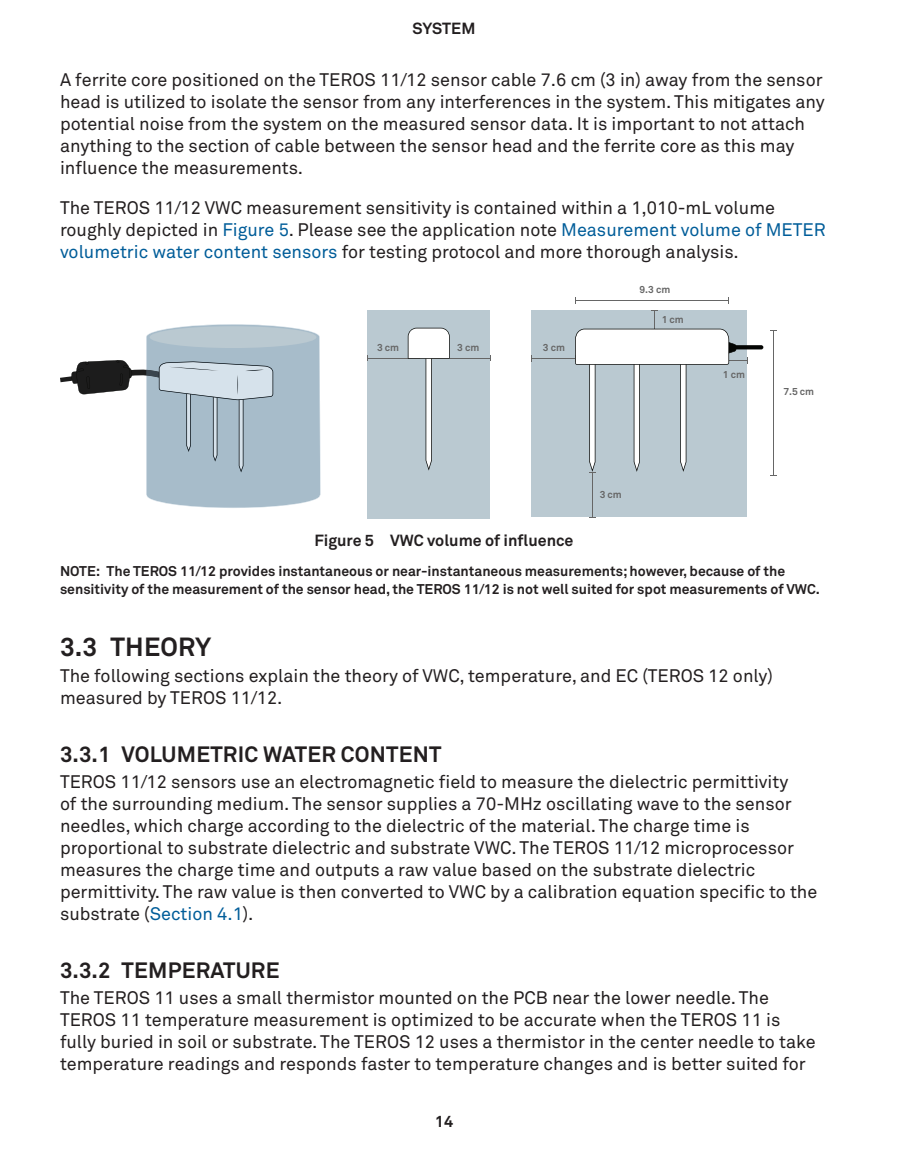
<style>
.page{position:relative;width:900px;height:1152px;background:#fff}
.page>*{position:absolute;margin:0;border:0;box-sizing:border-box;transform-origin:0 0}
.t1{font:700 26px "Akkurat Pro";letter-spacing:.01em;color:#231f20}
.t2{font:700 22px "Akkurat Pro";letter-spacing:.01em;color:#231f20}
.BodyTxtFirst{font:18px/22px "Akkurat Pro";color:#231f20}
.BodyTxt{font:18px/22px "Akkurat Pro";color:#231f20}
.t3{font:700 16px "Akkurat Pro";color:#231f20}
.NoteTxt{font:700 14px/18px "Akkurat Pro";color:#231f20}
.t4{font:700 10px "Akkurat Pro";color:#666}
.s1{color:#005d99}
</style>
<div class="page">
<div style="left:532px;top:311px;width:215px;height:206px;background:#bac9d1"></div>
<hr style="left:532px;top:358px;width:43px;height:1px;background:#666">
<div style="left:367px;top:310px;width:123px;height:208px;background:#bac9d1"></div>
<hr style="left:367px;top:358px;width:53px;height:1px;background:#666">
<hr style="left:430px;top:358px;width:60px;height:1px;background:#666">
<svg style="left:408px;top:328px;width:42px;height:143px"></svg>
<hr style="left:592px;top:472px;width:1px;height:45px;background:#666">
<svg style="left:731px;top:345px;width:32px;height:4px"></svg>
<svg style="left:575px;top:310px;width:173px;height:163px"></svg>
<hr style="left:575px;top:300px;width:154px;height:1px;background:#666">
<hr style="left:773px;top:331px;width:1px;height:144px;background:#666">
<svg style="left:60px;top:324px;width:261px;height:184px"></svg>
<p class="t3" style="left:413px;top:18px;width:22px">System</p>
<p class="BodyTxt" style="left:60px;top:69px;width:766px">A ferrite core positioned on the TEROS 11/12 sensor cable 7.6 cm (3 in) away from the sensor head is utilized to isolate the sensor from any interferences in the system. This mitigates any potential noise from the system on the measured sensor data. It is important to not attach anything to the section of cable between the sensor head and the ferrite core as this may influence the measurements.</p>
<p class="BodyTxt" style="left:60px;top:197px;width:767px">The TEROS 11/12 VWC measurement sensitivity is contained within a 1,010-mL volume roughly depicted in <span class="s1">Figure 5</span>. Please see the application note <span class="s1">Measurement volume of METER volumetric water content sensors</span> for testing protocol and more thorough analysis.</p>
<p class="t4" style="left:640px;top:284px;width:32px">9.3 cm</p>
<p class="t4" style="left:377px;top:341px;width:24px">3 cm</p>
<p class="t4" style="left:457px;top:341px;width:24px">3 cm</p>
<p class="t4" style="left:543px;top:341px;width:24px">3 cm</p>
<p class="t4" style="left:600px;top:488px;width:24px">3 cm</p>
<p class="t4" style="left:662px;top:313px;width:24px">1 cm</p>
<p class="t4" style="left:723px;top:368px;width:24px">1 cm</p>
<p class="t4" style="left:783px;top:386px;width:32px">7.5 cm</p>
<p class="t3" style="left:314px;top:531px;width:261px">Figure 5 VWC volume of influence</p>
<p class="NoteTxt" style="left:60px;top:562px;width:761px">NOTE: The TEROS 11/12 provides instantaneous or near-instantaneous measurements; however, because of the sensitivity of the measurement of the sensor head, the TEROS 11/12 is not well suited for spot measurements of VWC.</p>
<p class="t1" style="left:60px;top:631px;width:153px">3.3 THEORY</p>
<p class="BodyTxtFirst" style="left:60px;top:665px;width:715px">The following sections explain the theory of VWC, temperature, and EC (TEROS 12 only) measured by TEROS 11/12.</p>
<p class="t2" style="left:60px;top:741px;width:383px">3.3.1 VOLUMETRIC WATER CONTENT</p>
<p class="BodyTxtFirst" style="left:60px;top:771px;width:759px">TEROS 11/12 sensors use an electromagnetic field to measure the dielectric permittivity<br>of the surrounding medium. The sensor supplies a 70-MHz oscillating wave to the sensor needles, which charge according to the dielectric of the material. The charge time is proportional to substrate dielectric and substrate VWC. The TEROS 11/12 microprocessor measures the charge time and outputs a raw value based on the substrate dielectric permittivity. The raw value is then converted to VWC by a calibration equation specific to the substrate (<span class="s1">Section 4.1</span>).</p>
<p class="t2" style="left:60px;top:957px;width:221px">3.3.2 TEMPERATURE</p>
<p class="BodyTxtFirst" style="left:60px;top:987px;width:757px">The TEROS 11 uses a small thermistor mounted on the PCB near the lower needle. The TEROS 11 temperature measurement is optimized to be accurate when the TEROS 11 is fully buried in soil or substrate. The TEROS 12 uses a thermistor in the center needle to take temperature readings and responds faster to temperature changes and is better suited for</p>
<p class="t3" style="left:435px;top:1111px;width:20px">14</p>
</div>
